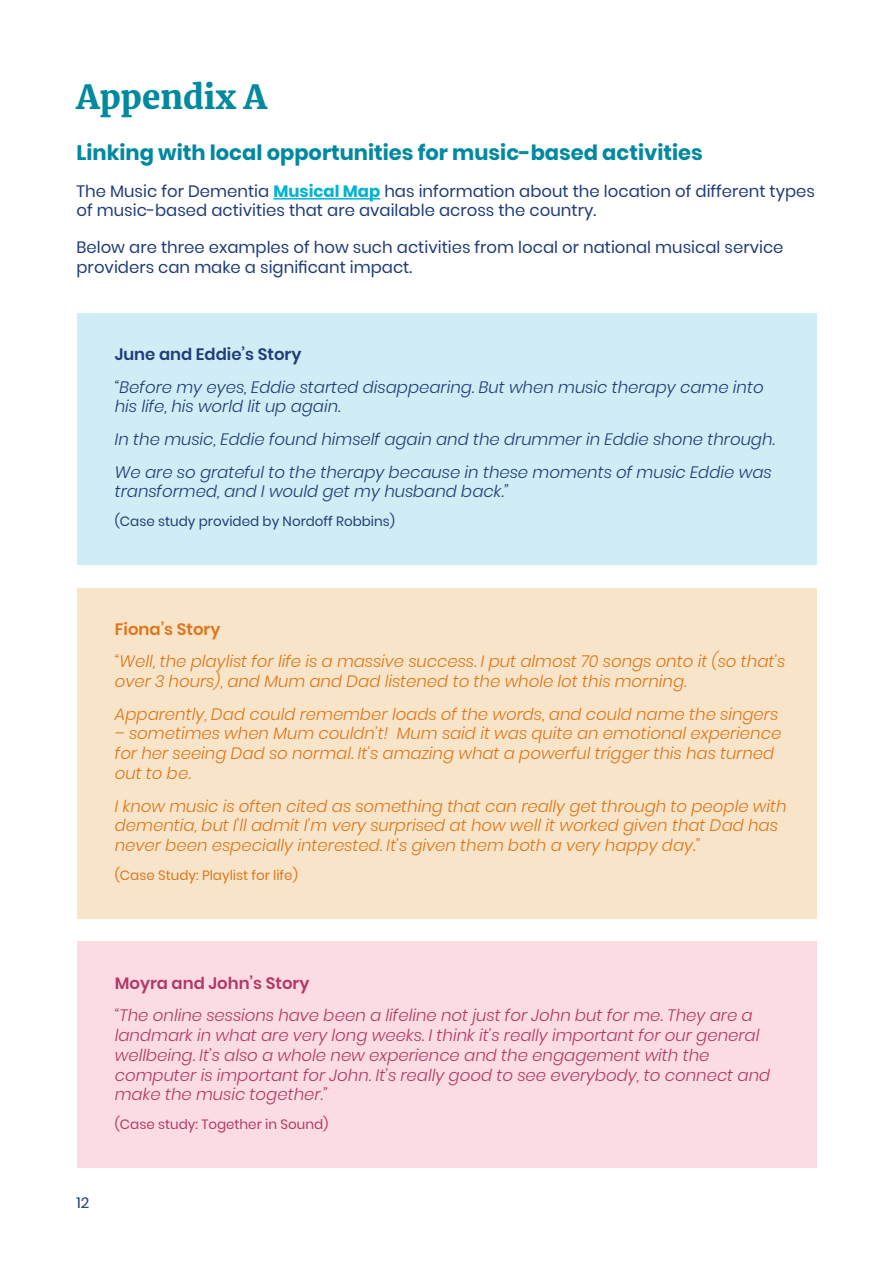
<style>
.page{position:relative;width:893px;height:1263px;background:#fff}
.page>*{position:absolute;margin:0;border:0;box-sizing:border-box;transform-origin:0 0}
.swg_LRG_Titles{font:900 33px "Merriweather";color:#00899f}
.swg_Section_Title{font:700 21px "Poppins";color:#00899f}
.swg_Quote_block{font:italic 300 16.5px/19.8px "Poppins";color:#de761b}
.swg_Quote_block-2{font:italic 300 16.5px/19.8px "Poppins";color:#b23967}
.swg_Quote_block-3{font:italic 300 16.5px/19.8px "Poppins";color:#203d78}
.swg_Bod_E{font:16.5px/19.8px "Poppins";color:#203d78}
.swg_Quote_author{font:600 16.5px "Poppins";color:#203d78}
.swg_Quote_block-4{font:600 16.5px "Poppins";color:#b23967}
.swg_Quote_author-2{font:600 16.5px "Poppins";color:#de761b}
.t1{font:15px "Poppins";color:#203d78}
.swg_Quote_author-3{font:13.5px "Poppins";color:#203d78}
.swg_Quote_author-4{font:13.5px "Poppins";color:#de761b}
.swg_Quote_author-5{font:13.5px "Poppins";color:#b23967}
.s1{font-weight:700;color:#00b4d1}
</style>
<div class="page">
<hr style="left:273px;top:198px;width:107px;height:2px;background:#00b4d1">
<div style="left:77px;top:313px;width:739px;height:252px;background:#d0ecf4"></div>
<div style="left:77px;top:588px;width:739px;height:330px;background:#f8e5c9"></div>
<div style="left:77px;top:941px;width:739px;height:226px;background:#fbdce3"></div>
<p class="swg_LRG_Titles" style="left:77px;top:74px;width:192px">Appendix A</p>
<p class="swg_Section_Title" style="left:77px;top:140px;width:628px">Linking with local opportunities for music-based activities</p>
<p class="swg_Bod_E" style="left:77px;top:181px;width:740px">The Music for Dementia <span class="s1">Musical Map</span> has information about the location of different types of music-based activities that are available across the country.</p>
<p class="swg_Bod_E" style="left:77px;top:238px;width:708px">Below are three examples of how such activities from local or national musical service providers can make a significant impact.</p>
<p class="swg_Quote_author" style="left:115px;top:345px;width:188px">June and Eddie’s Story</p>
<p class="swg_Quote_block-3" style="left:115px;top:377px;width:650px">“Before my eyes, Eddie started disappearing. But when music therapy came into his life, his world lit up again.</p>
<p class="swg_Quote_block-3" style="left:115px;top:429px;width:662px">In the music, Eddie found himself again and the drummer in Eddie shone through.</p>
<p class="swg_Quote_block-3" style="left:115px;top:462px;width:658px">We are so grateful to the therapy because in these moments of music Eddie was transformed, and I would get my husband back.”</p>
<p class="swg_Quote_author-3" style="left:115px;top:514px;width:282px">(Case study provided by Nordoff Robbins)</p>
<p class="swg_Quote_author-2" style="left:115px;top:619px;width:107px">Fiona’s Story</p>
<p class="swg_Quote_block" style="left:115px;top:652px;width:672px">“Well, the playlist for life is a massive success. I put almost 70 songs onto it (so that’s over 3 hours), and Mum and Dad listened to the whole lot this morning.</p>
<p class="swg_Quote_block" style="left:115px;top:704px;width:665px">Apparently, Dad could remember loads of the words, and could name the singers</p>
<p class="swg_Quote_block" style="left:115px;top:724px;width:668px">– sometimes when Mum couldn’t! Mum said it was quite an emotional experience for her seeing Dad so normal. It’s amazing what a powerful trigger this has turned out to be.</p>
<p class="swg_Quote_block" style="left:115px;top:796px;width:673px">I know music is often cited as something that can really get through to people with dementia, but I’ll admit I’m very surprised at how well it worked given that Dad has never been especially interested. It’s given them both a very happy day.”</p>
<p class="swg_Quote_author-4" style="left:115px;top:867px;width:185px">(Case Study: Playlist for life)</p>
<p class="t1" style="left:77px;top:1194px;width:14px">12</p>
<p class="swg_Quote_block-4" style="left:115px;top:973px;width:196px">Moyra and John’s Story</p>
<p class="swg_Quote_block-2" style="left:115px;top:1005px;width:657px">“The online sessions have been a lifeline not just for John but for me. They are a landmark in what are very long weeks. I think it’s really important for our general wellbeing. It’s also a whole new experience and the engagement with the computer is important for John. It’s really good to see everybody, to connect and make the music together.”</p>
<p class="swg_Quote_author-5" style="left:115px;top:1117px;width:215px">(Case study: Together in Sound)</p>
</div>
